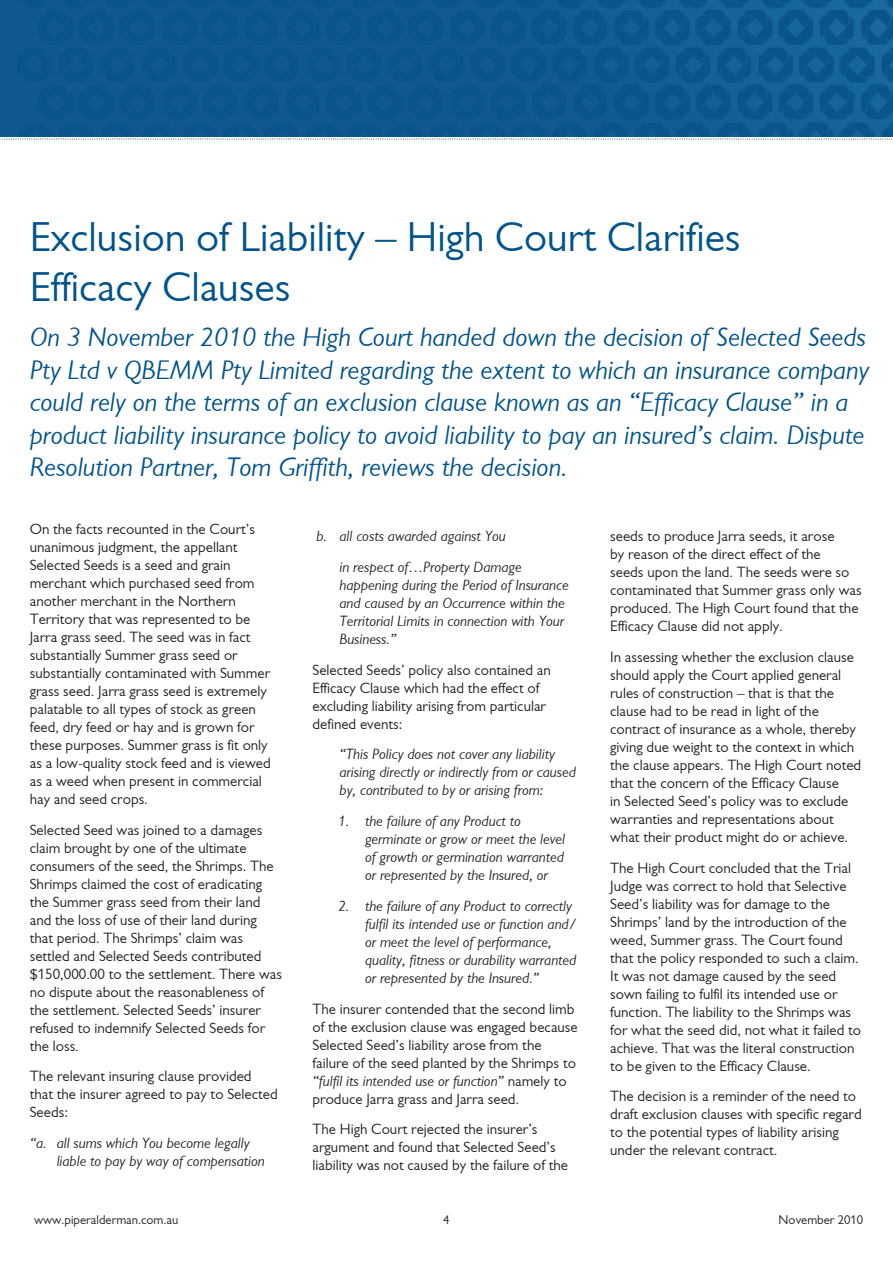
<style>
.page{position:relative;width:893px;height:1263px;background:#fff}
.page>*{position:absolute;margin:0;border:0;box-sizing:border-box;transform-origin:0 0}
.Blue_Main_Heading{font:42px/50.4px "Gill Alt One MT Book";color:#00538d}
.Blue_Author_or_intro{font:italic 27px/32.4px "Gill Alt One MT Book";color:#00538d}
.Main_body_copy{font:15px/18px "Gill Alt One MT Book";color:#231f20}
.Main_body_copy-2{font:italic 15px/18px "Gill Alt One MT Book";color:#231f20}
.Main_body_copy_2{font:italic 15px/18px "Gill Alt One MT Book";color:#231f20}
.t1{font:12.75px "Gill Alt One MT Book";color:#231f20}
.s1{font-style:italic}
</style>
<div class="page">
<img style="left:4px;top:0;width:888px;height:136px">
<svg style="left:0;top:139px;width:893px;height:1px"></svg>
<p class="Blue_Main_Heading" style="left:30px;top:211px;width:712px">Exclusion of Liability – High Court Clarifies<br>Efficacy Clauses</p>
<p class="Blue_Author_or_intro" style="left:30px;top:321px;width:841px">On 3 November 2010 the High Court handed down the decision of Selected Seeds Pty Ltd v QBEMM Pty Limited regarding the extent to which an insurance company could rely on the terms of an exclusion clause known as an “Efficacy Clause” in a product liability insurance policy to avoid liability to pay an insured’s claim. Dispute Resolution Partner, Tom Griffith, reviews the decision.</p>
<p class="Main_body_copy" style="left:30px;top:520px;width:242px">On the facts recounted in the Court’s unanimous judgment, the appellant Selected Seeds is a seed and grain merchant which purchased seed from another merchant in the Northern Territory that was represented to be Jarra grass seed. The seed was in fact substantially Summer grass seed or substantially contaminated with Summer grass seed. Jarra grass seed is extremely palatable to all types of stock as green feed, dry feed or hay and is grown for these purposes. Summer grass is fit only as a low-quality stock feed and is viewed as a weed when present in commercial hay and seed crops.</p>
<p class="Main_body_copy" style="left:30px;top:820px;width:254px">Selected Seed was joined to a damages claim brought by one of the ultimate consumers of the seed, the Shrimps. The Shrimps claimed the cost of eradicating the Summer grass seed from their land and the loss of use of their land during that period. The Shrimps’ claim was settled and Selected Seeds contributed $150,000.00 to the settlement. There was no dispute about the reasonableness of the settlement. Selected Seeds’ insurer refused to indemnify Selected Seeds for the loss.</p>
<p class="Main_body_copy" style="left:30px;top:1067px;width:249px">The relevant insuring clause provided that the insurer agreed to pay to Selected<br>Seeds:</p>
<p class="Main_body_copy-2" style="left:57px;top:1134px;width:209px;text-indent:-27px">“a. all sums which You become legally liable to pay by way of compensation</p>
<p class="Main_body_copy-2" style="left:316px;top:527px;width:191px">b. all costs awarded against You</p>
<p class="Main_body_copy-2" style="left:340px;top:558px;width:231px">in respect of…Property Damage happening during the Period of Insurance and caused by an Occurrence within the Territorial Limits in connection with Your Business.”</p>
<p class="Main_body_copy" style="left:313px;top:660px;width:240px">Selected Seeds’ policy also contained an Efficacy Clause which had the effect of excluding liability arising from particular defined events:</p>
<p class="Main_body_copy-2" style="left:340px;top:745px;width:238px">“This Policy does not cover any liability arising directly or indirectly from or caused by, contributed to by or arising from:</p>
<p class="Main_body_copy_2" style="left:365px;top:812px;width:201px;text-indent:-27px">1. the failure of any Product to germinate or grow or meet the level of growth or germination warranted or represented by the Insured, or</p>
<p class="Main_body_copy_2" style="left:365px;top:897px;width:213px;text-indent:-27px">2. the failure of any Product to correctly fulfil its intended use or function and/ or meet the level of performance, quality, fitness or durability warranted or represented by the Insured.”</p>
<p class="Main_body_copy" style="left:313px;top:999px;width:267px">The insurer contended that the second limb of the exclusion clause was engaged because Selected Seed’s liability arose from the failure of the seed planted by the Shrimps to <span class="s1">“fulfil its intended use or function”</span> namely to produce Jarra grass and Jarra seed.</p>
<p class="Main_body_copy" style="left:313px;top:1120px;width:257px">The High Court rejected the insurer’s argument and found that Selected Seed’s liability was not caused by the failure of the</p>
<p class="Main_body_copy" style="left:610px;top:527px;width:253px">seeds to produce Jarra seeds, it arose<br>by reason of the direct effect of the<br>seeds upon the land. The seeds were so contaminated that Summer grass only was produced. The High Court found that the Efficacy Clause did not apply.</p>
<p class="Main_body_copy" style="left:610px;top:648px;width:253px">In assessing whether the exclusion clause should apply the Court applied general rules of construction – that is that the clause had to be read in light of the contract of insurance as a whole, thereby giving due weight to the context in which the clause appears. The High Court noted that the concern of the Efficacy Clause<br>in Selected Seed’s policy was to exclude warranties and representations about what their product might do or achieve.</p>
<p class="Main_body_copy" style="left:610px;top:858px;width:252px">The High Court concluded that the Trial Judge was correct to hold that Selective Seed’s liability was for damage to the Shrimps’ land by the introduction of the weed, Summer grass. The Court found that the policy responded to such a claim.<br>It was not damage caused by the seed sown failing to fulfil its intended use or function. The liability to the Shrimps was for what the seed did, not what it failed to achieve. That was the literal construction to be given to the Efficacy Clause.</p>
<p class="Main_body_copy" style="left:610px;top:1087px;width:253px">The decision is a reminder of the need to draft exclusion clauses with specific regard to the potential types of liability arising under the relevant contract.</p>
<p class="t1" style="left:34px;top:1212px;width:146px">www.piperalderman.com.au</p>
<p class="t1" style="left:443px;top:1212px;width:8px">4</p>
<p class="t1" style="left:779px;top:1212px;width:86px">November 2010</p>
</div>
